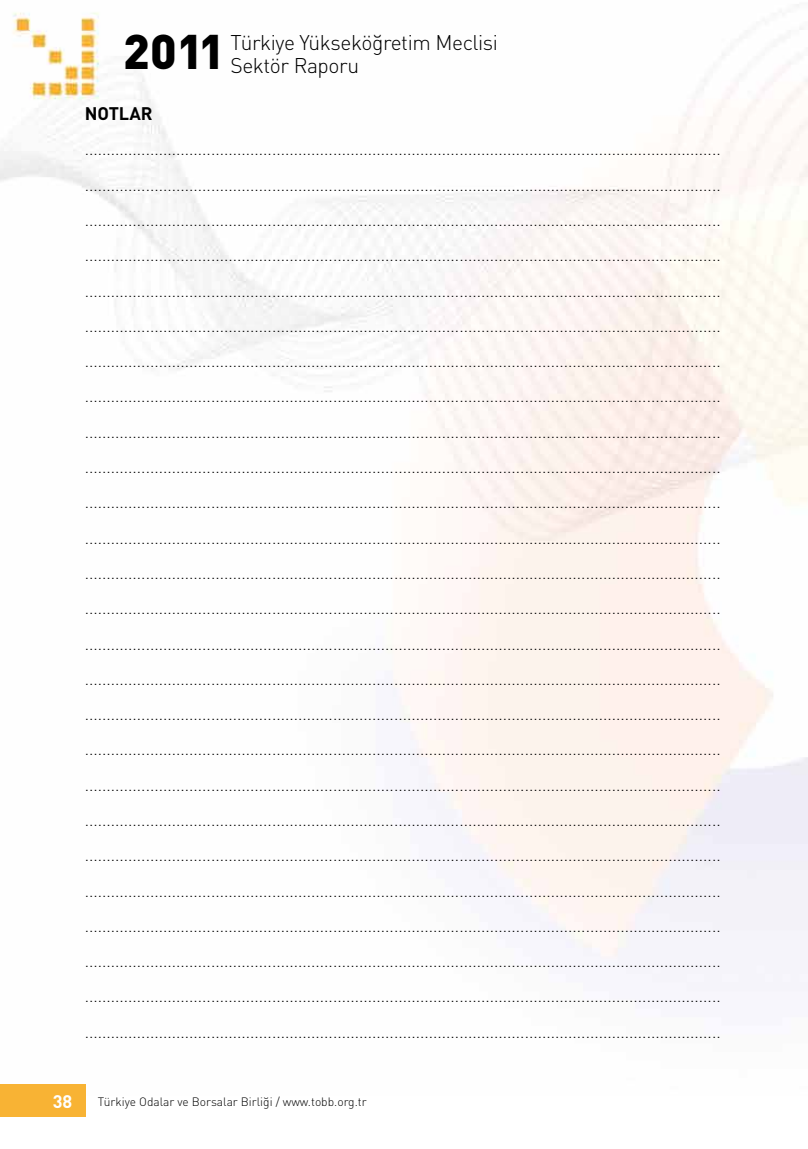
<style>
.page{position:relative;width:808px;height:1149px;background:#fff}
.page>*{position:absolute;margin:0;border:0;box-sizing:border-box;transform-origin:0 0}
.t1{font:900 48px "DIN Pro";color:#000}
.t2{font:300 21px/22.5px "DIN Pro";letter-spacing:-.02em;color:#000}
.t3{font:700 18px "DIN Pro";color:#000}
.t4{font:700 18px "DIN Pro";color:#fff}
.t5{font:300 16.5px/35.2px "DIN Pro";color:#000;text-align:justify}
.t6{font:300 12px "DIN Pro";color:#000}
</style>
<div class="page">
<img style="left:0;top:4px;width:808px;height:1090px">
<div style="left:0;top:1084px;width:85px;height:32px;background:#f8b334"></div>
<h1 class="t1" style="left:123px;top:19px;width:103px">2011</h1>
<p class="t2" style="left:230px;top:31px;width:269px">Türkiye Yükseköğretim Meclisi<br>Sektör Raporu</p>
<p class="t3" style="left:85px;top:101px;width:69px">NOTLAR</p>
<p class="t5" style="left:85px;top:131px;width:637px">.................................................................................................................................................. .................................................................................................................................................. .................................................................................................................................................. .................................................................................................................................................. .................................................................................................................................................. .................................................................................................................................................. .................................................................................................................................................. .................................................................................................................................................. .................................................................................................................................................. .................................................................................................................................................. .................................................................................................................................................. .................................................................................................................................................. .................................................................................................................................................. .................................................................................................................................................. .................................................................................................................................................. .................................................................................................................................................. .................................................................................................................................................. .................................................................................................................................................. .................................................................................................................................................. .................................................................................................................................................. .................................................................................................................................................. .................................................................................................................................................. .................................................................................................................................................. .................................................................................................................................................. .................................................................................................................................................. ..................................................................................................................................................</p>
<p class="t4" style="left:53px;top:1088px;width:21px">38</p>
<p class="t6" style="left:98px;top:1092px;width:270px">Türkiye Odalar ve Borsalar Birliği / www.tobb.org.tr</p>
</div>
